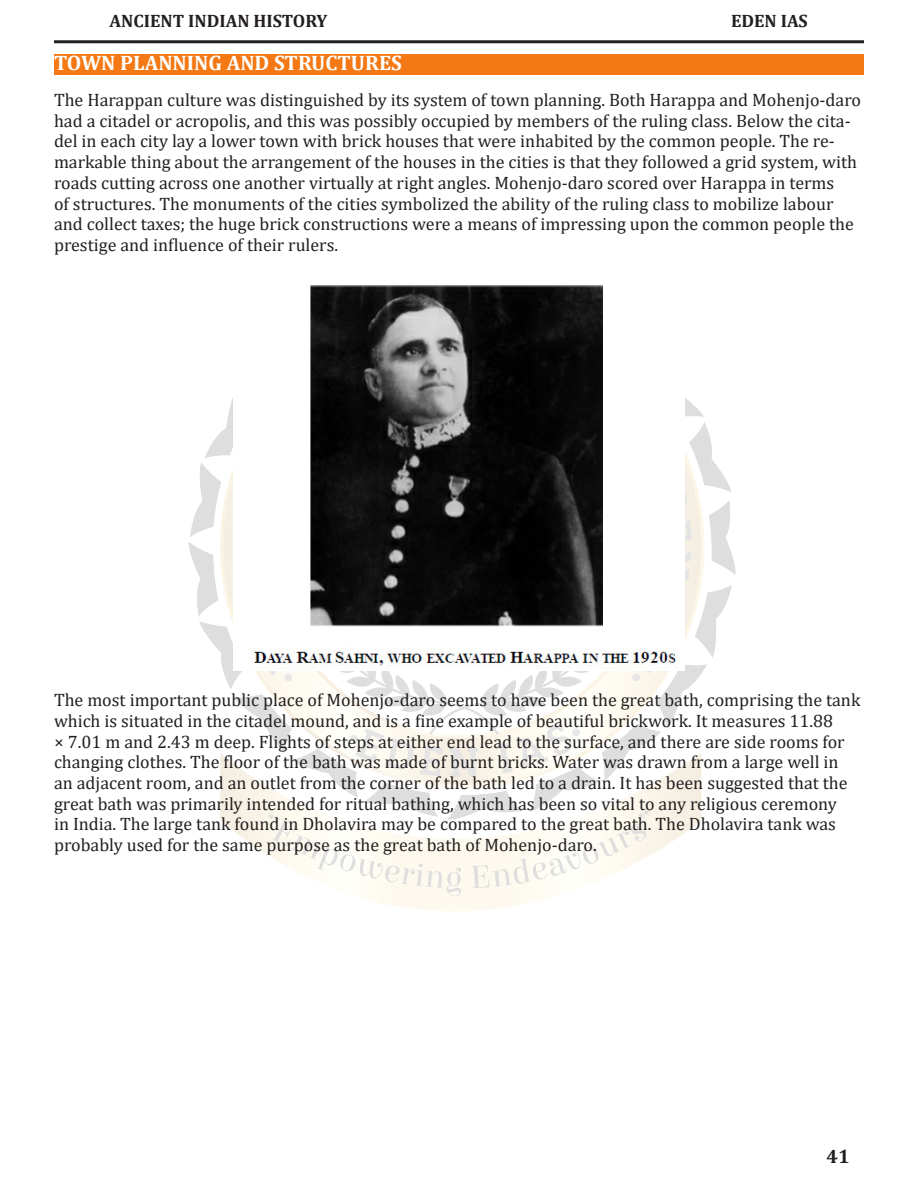
<style>
.page{position:relative;width:918px;height:1188px;background:#fff}
.page>*{position:absolute;margin:0;border:0;box-sizing:border-box;transform-origin:0 0}
.t1{font:700 21px "Cambria";color:#fff}
.t2{font:700 19.5px "Cambria";color:#231f20}
.t3{font:18px/20.7px "Cambria";color:#231f20}
.t4{font:700 18px "Cambria";color:#231f20}
</style>
<div class="page">
<img style="left:188px;top:398px;width:548px;height:513px">
<hr style="left:54px;top:40px;width:810px;height:3px;background:#231f20">
<div style="left:54px;top:54px;width:810px;height:21px;background:#f47914"></div>
<img style="left:234px;top:285px;width:450px;height:385px">
<p class="t4" style="left:110px;top:9px;width:219px">ANCIENT INDIAN HISTORY</p>
<p class="t1" style="left:54px;top:48px;width:349px">TOWN PLANNING AND STRUCTURES</p>
<p class="t3" style="left:54px;top:89px;width:809px">The Harappan culture was distinguished by its system of town planning. Both Harappa and Mohenjo-daro had a citadel or acropolis, and this was possibly occupied by members of the ruling class. Below the cita&shy;del in each city lay a lower town with brick houses that were inhabited by the common people. The re&shy;markable thing about the arrangement of the houses in the cities is that they followed a grid system, with roads cutting across one another virtually at right angles. Mohenjo-daro scored over Harappa in terms<br>of structures. The monuments of the cities symbolized the ability of the ruling class to mobilize labour and collect taxes; the huge brick constructions were a means of impressing upon the common people the prestige and influence of their rulers.</p>
<p class="t4" style="left:731px;top:9px;width:78px">EDEN IAS</p>
<p class="t3" style="left:54px;top:690px;width:808px">The most important public place of Mohenjo-daro seems to have been the great bath, comprising the tank which is situated in the citadel mound, and is a fine example of beautiful brickwork. It measures 11.88<br>× 7.01 m and 2.43 m deep. Flights of steps at either end lead to the surface, and there are side rooms for changing clothes. The floor of the bath was made of burnt bricks. Water was drawn from a large well in an adjacent room, and an outlet from the corner of the bath led to a drain. It has been suggested that the great bath was primarily intended for ritual bathing, which has been so vital to any religious ceremony<br>in India. The large tank found in Dholavira may be compared to the great bath. The Dholavira tank was probably used for the same purpose as the great bath of Mohenjo-daro.</p>
<p class="t2" style="left:827px;top:1142px;width:25px">41</p>
</div>
